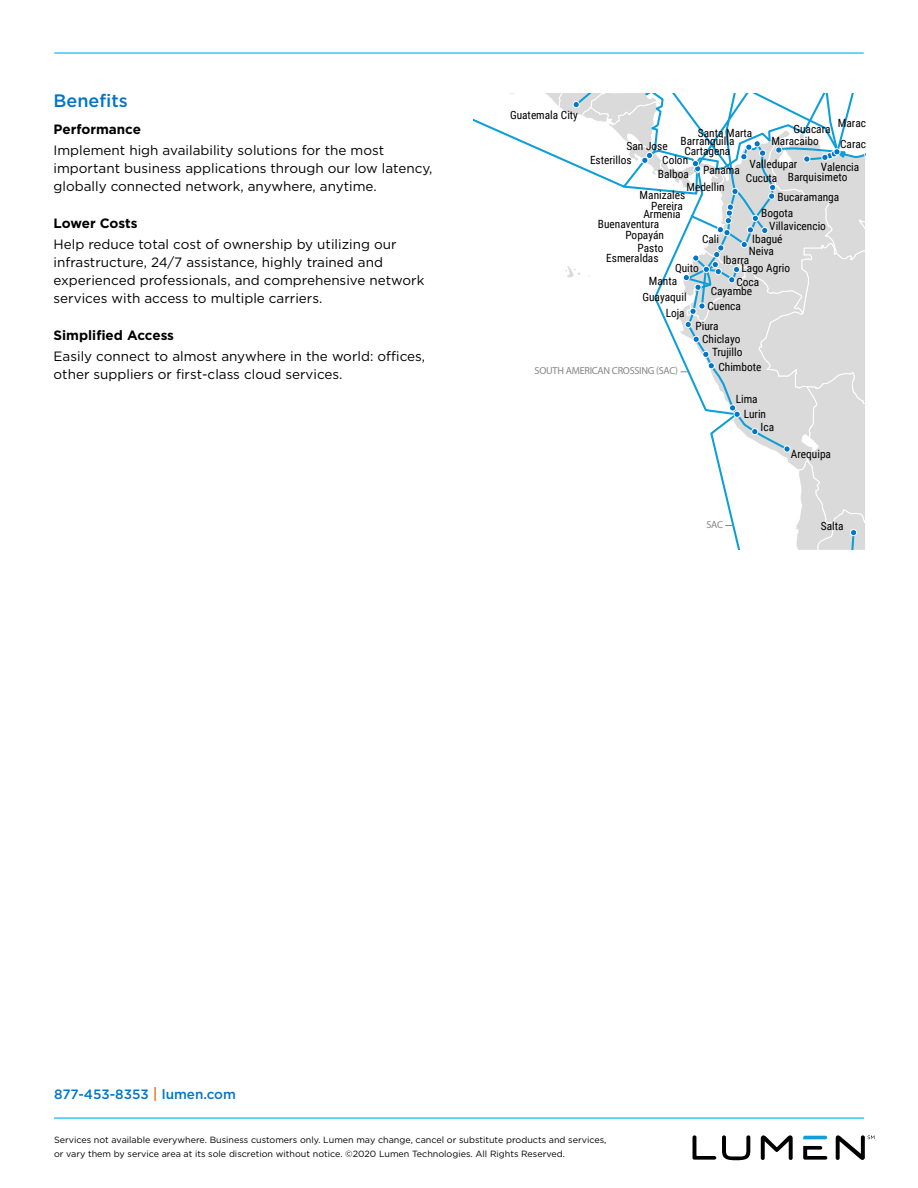
<style>
.page{position:relative;width:918px;height:1188px;background:#fff}
.page>*{position:absolute;margin:0;border:0;box-sizing:border-box;transform-origin:0 0}
.Heading_-_1_column{font:500 18px "Gotham";color:#0075c9}
.Body_Copy{font:13.5px/18px "Gotham";color:#000}
.Heading_-_Sub{font:700 13.5px "Gotham";color:#000}
.t1{font:500 13.5px "Gotham";color:#0075c9}
.t2{font:11.4px/14.1px "Roboto Condensed";color:#000}
.t3{font:700 10.2px "Univers";letter-spacing:-.025em;color:#868686}
.t4{font:9px/13.5px "Gotham";color:#000}
.s1{font-size:15px;color:#e77528}
</style>
<div class="page">
<hr style="left:55px;top:52px;width:808px;height:2px;background:#38c6f4">
<svg style="left:693px;top:1135px;width:23px;height:25px"></svg>
<svg style="left:722px;top:1135px;width:28px;height:25px"></svg>
<svg style="left:761px;top:1135px;width:32px;height:25px"></svg>
<svg style="left:803px;top:1136px;width:24px;height:3px"></svg>
<svg style="left:803px;top:1146px;width:24px;height:14px"></svg>
<svg style="left:836px;top:1135px;width:38px;height:25px"></svg>
<hr style="left:54px;top:1117px;width:810px;height:2px;background:#38c6f4">
<svg style="left:473px;top:93px;width:392px;height:457px"></svg>
<p class="Heading_-_1_column" style="left:54px;top:89px;width:76px">Benefits</p>
<p class="Heading_-_Sub" style="left:54px;top:120px;width:89px">Performance</p>
<p class="Body_Copy" style="left:54px;top:141px;width:381px">Implement high availability solutions for the most important business applications through our low latency, globally connected network, anywhere, anytime.</p>
<p class="Heading_-_Sub" style="left:54px;top:214px;width:85px">Lower Costs</p>
<p class="Body_Copy" style="left:54px;top:235px;width:372px">Help reduce total cost of ownership by utilizing our infrastructure, 24/7 assistance, highly trained and experienced professionals, and comprehensive network services with access to multiple carriers.</p>
<p class="Heading_-_Sub" style="left:54px;top:326px;width:122px">Simplified Access</p>
<p class="Body_Copy" style="left:54px;top:347px;width:373px">Easily connect to almost anywhere in the world: offices, other suppliers or first-class cloud services.</p>
<p class="t2" style="left:510px;top:108px;width:70px">Guatemala City</p>
<p class="t2" style="left:838px;top:115px;width:40px">Maracay</p>
<p class="t2" style="left:793px;top:121px;width:39px">Guacara</p>
<p class="t2" style="left:684px;top:123px;width:70px;line-height:18.1px;text-indent:14px">Santa Marta<br>Cartagena</p>
<p class="t2" style="left:681px;top:133px;width:55px">Barranquilla</p>
<p class="t2" style="left:771px;top:134px;width:49px">Maracaibo</p>
<p class="t2" style="left:788px;top:169px;width:61px">Barquisimeto</p>
<p class="t2" style="left:840px;top:136px;width:38px">Caracas</p>
<p class="t2" style="left:590px;top:139px;width:79px;text-indent:37px">San Jose<br>Esterillos</p>
<p class="t2" style="left:662px;top:152px;width:27px">Colon</p>
<p class="t2" style="left:749px;top:157px;width:49px">Valledupar</p>
<p class="t2" style="left:821px;top:159px;width:40px">Valencia</p>
<p class="t2" style="left:703px;top:162px;width:38px">Panama</p>
<p class="t2" style="left:658px;top:166px;width:32px">Balboa</p>
<p class="t2" style="left:746px;top:170px;width:33px">Cucuta</p>
<p class="t2" style="left:686px;top:179px;width:40px">Medellin</p>
<p class="t2" style="left:640px;top:187px;width:47px">Manizales</p>
<p class="t2" style="left:778px;top:190px;width:63px">Bucaramanga</p>
<p class="t2" style="left:651px;top:198px;width:33px">Pereira</p>
<p class="t2" style="left:761px;top:205px;width:33px">Bogota</p>
<p class="t2" style="left:643px;top:207px;width:39px">Armenia</p>
<p class="t2" style="left:598px;top:217px;width:63px">Buenaventura</p>
<p class="t2" style="left:749px;top:214px;width:79px;line-height:24.6px;text-indent:21px">Villavicencio<br>Neiva</p>
<p class="t2" style="left:625px;top:228px;width:40px">Popayán</p>
<p class="t2" style="left:702px;top:231px;width:19px">Cali</p>
<p class="t2" style="left:752px;top:231px;width:32px">Ibagué</p>
<p class="t2" style="left:637px;top:240px;width:27px">Pasto</p>
<p class="t2" style="left:606px;top:251px;width:54px">Esmeraldas</p>
<p class="t2" style="left:723px;top:252px;width:28px">Ibarra</p>
<p class="t2" style="left:675px;top:261px;width:25px">Quito</p>
<p class="t2" style="left:642px;top:289px;width:46px">Guayaquil</p>
<p class="t2" style="left:742px;top:261px;width:50px">Lago Agrio</p>
<p class="t2" style="left:649px;top:273px;width:30px">Manta</p>
<p class="t2" style="left:711px;top:276px;width:50px;line-height:9.6px;text-indent:26px">Coca<br>Cayambe</p>
<p class="t2" style="left:708px;top:299px;width:35px">Cuenca</p>
<p class="t2" style="left:666px;top:306px;width:21px">Loja</p>
<p class="t2" style="left:695px;top:318px;width:25px">Piura</p>
<p class="t2" style="left:702px;top:331px;width:40px">Chiclayo</p>
<p class="t2" style="left:712px;top:345px;width:32px">Trujillo</p>
<p class="t3" style="left:535px;top:365px;width:145px">SOUTH AMERICAN CROSSING (SAC)</p>
<p class="t2" style="left:718px;top:360px;width:45px">Chimbote</p>
<p class="t2" style="left:736px;top:392px;width:23px">Lima</p>
<p class="t2" style="left:761px;top:406px;width:15px;line-height:13.4px;text-indent:-17px">Lurin<br>Ica</p>
<p class="t2" style="left:791px;top:447px;width:42px">Arequipa</p>
<p class="t3" style="left:706px;top:518px;width:18px">SAC</p>
<p class="t2" style="left:821px;top:519px;width:24px">Salta</p>
<p class="t1" style="left:54px;top:1085px;width:183px">877-453-8353 <span class="s1">|</span> lumen.com</p>
<p class="t4" style="left:54px;top:1133px;width:554px">Services not available everywhere. Business customers only. Lumen may change, cancel or substitute products and services, or vary them by service area at its sole discretion without notice. ©2020 Lumen Technologies. All Rights Reserved.</p>
</div>
